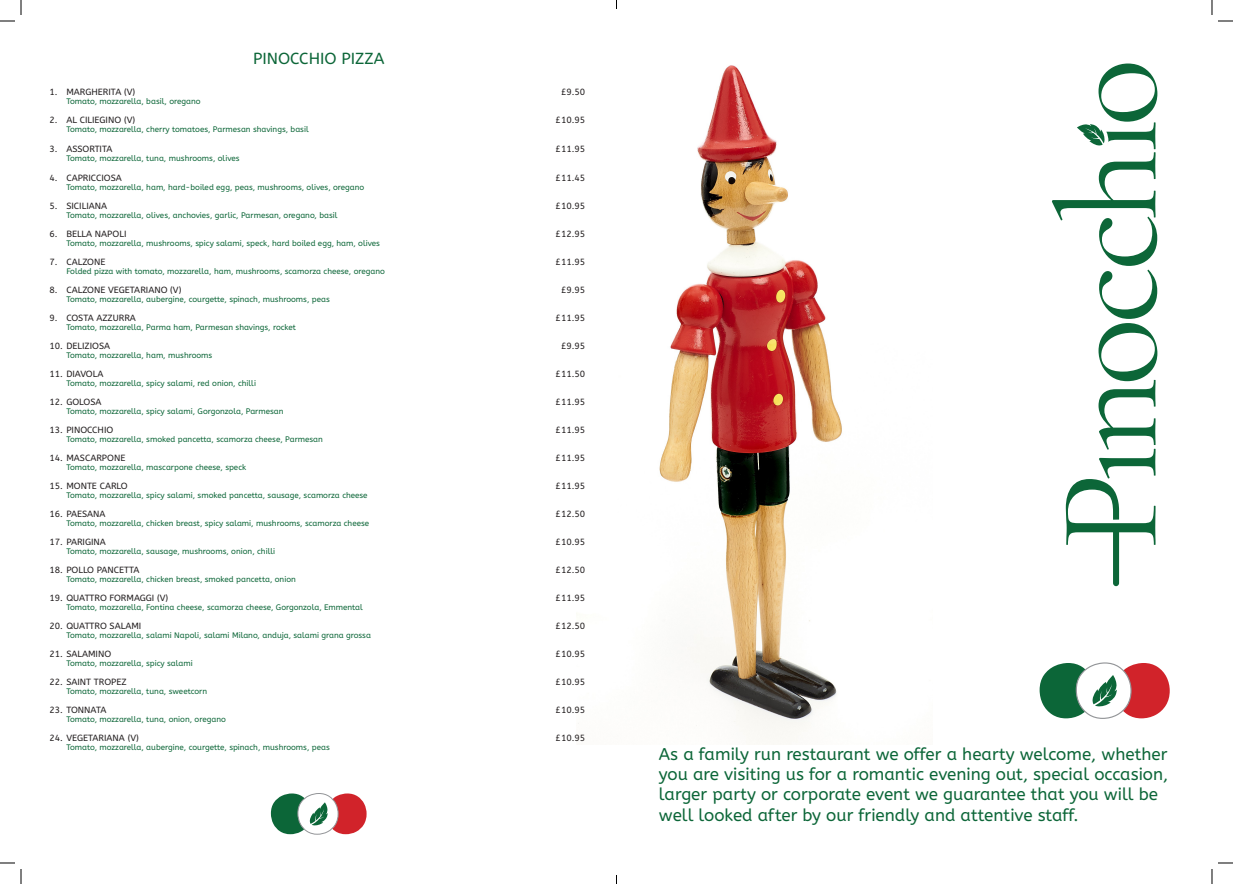
<style>
.page{position:relative;width:1233px;height:884px;background:#fff}
.page>*{position:absolute;margin:0;border:0;box-sizing:border-box;transform-origin:0 0}
.t1{font:17px/20.4px "A Bee Zee";color:#0c6638}
.t2{font:16px "A Bee Zee";color:#0c6638}
.t3{font:9px "A Bee Zee";color:#231f20}
.t4{font:8px "A Bee Zee";color:#0c6638}
</style>
<div class="page">
<img style="left:577px;top:65px;width:265px;height:680px">
<svg style="left:1052px;top:64px;width:105px;height:522px"></svg>
<svg style="left:271px;top:793px;width:95px;height:42px"></svg>
<svg style="left:1039px;top:662px;width:130px;height:57px"></svg>
<svg style="left:1218px;top:20px;width:15px;height:2px"></svg>
<svg style="left:1218px;top:862px;width:15px;height:2px"></svg>
<svg style="left:0;top:0;width:22px;height:22px"></svg>
<svg style="left:0;top:862px;width:22px;height:22px"></svg>
<svg style="left:1211px;top:0;width:1px;height:15px"></svg>
<svg style="left:1211px;top:869px;width:1px;height:15px"></svg>
<h2 class="t2" style="left:253px;top:49px;width:133px">Pinocchio PIZZA</h2>
<p class="t3" style="left:49px;top:87px;width:87px">1. MARGH ERITA (V)</p>
<p class="t3" style="left:561px;top:87px;width:26px">£9.50</p>
<p class="t4" style="left:66px;top:97px;width:136px">Tomato, mozzarella, basil, oregano</p>
<p class="t3" style="left:49px;top:115px;width:63px">2. AL CILIEGINO</p>
<p class="t3" style="left:124px;top:115px;width:13px">(V)</p>
<p class="t3" style="left:555px;top:115px;width:31px">£10.95</p>
<p class="t4" style="left:66px;top:125px;width:244px">Tomato, mozzarella, cherry tomatoes, Parmesan shavings, basil</p>
<p class="t3" style="left:49px;top:144px;width:65px">3. ASSORTITA</p>
<p class="t3" style="left:555px;top:144px;width:31px">£11.95</p>
<p class="t4" style="left:66px;top:154px;width:175px">Tomato, mozzarella, tuna, mushrooms, olives</p>
<p class="t3" style="left:49px;top:173px;width:45px">4. CAPRICCIO</p>
<p class="t3" style="left:111px;top:173px;width:13px">SA</p>
<p class="t3" style="left:555px;top:173px;width:31px">£11.45</p>
<p class="t4" style="left:66px;top:183px;width:299px">Tomato, mozzarella, ham, hard-boiled egg, peas, mushrooms, olives, oregano</p>
<p class="t3" style="left:49px;top:201px;width:59px">5. SICI LIANA</p>
<p class="t3" style="left:555px;top:201px;width:31px">£10.95</p>
<p class="t4" style="left:66px;top:211px;width:273px">Tomato, mozzarella, olives, anchovies, garlic, Parmesan, oregano, basil</p>
<p class="t3" style="left:49px;top:229px;width:77px">6. BELLA NAPOLI</p>
<p class="t3" style="left:555px;top:229px;width:31px">£12.95</p>
<p class="t4" style="left:66px;top:239px;width:315px">Tomato, mozzarella, mushrooms, spicy salami, speck, hard boiled egg, ham, olives</p>
<p class="t3" style="left:49px;top:257px;width:58px">7. CALZON E</p>
<p class="t3" style="left:555px;top:257px;width:31px">£11.95</p>
<p class="t4" style="left:66px;top:267px;width:320px">Folded pizza with tomato, mozzarella, ham, mushrooms, scamorza cheese, oregano</p>
<p class="t3" style="left:49px;top:285px;width:134px">8. CALZON E VEGETARIANO (V)</p>
<p class="t3" style="left:561px;top:285px;width:26px">£9.95</p>
<p class="t4" style="left:66px;top:295px;width:265px">Tomato, mozzarella, aubergine, courgette, spinach, mushrooms, peas</p>
<p class="t3" style="left:49px;top:313px;width:16px">9. CO</p>
<p class="t3" style="left:78px;top:313px;width:59px">STA AZZURRA</p>
<p class="t3" style="left:555px;top:313px;width:31px">£11.95</p>
<p class="t4" style="left:66px;top:323px;width:231px">Tomato, mozzarella, Parma ham, Parmesan shavings, rocket</p>
<p class="t3" style="left:49px;top:341px;width:62px">10. DELIZIOSA</p>
<p class="t3" style="left:561px;top:341px;width:26px">£9.95</p>
<p class="t4" style="left:66px;top:351px;width:147px">Tomato, mozzarella, ham, mushrooms</p>
<p class="t3" style="left:49px;top:369px;width:55px">11. DIAVOLA</p>
<p class="t3" style="left:555px;top:369px;width:31px">£11.50</p>
<p class="t4" style="left:66px;top:379px;width:191px">Tomato, mozzarella, spicy salami, red onion, chilli</p>
<p class="t3" style="left:49px;top:397px;width:54px">12. GOLOSA</p>
<p class="t3" style="left:555px;top:397px;width:31px">£11.95</p>
<p class="t4" style="left:66px;top:407px;width:219px">Tomato, mozzarella, spicy salami, Gorgonzola, Parmesan</p>
<p class="t3" style="left:49px;top:425px;width:28px">13. PINOCCHIO</p>
<p class="t3" style="left:555px;top:425px;width:31px">£11.95</p>
<p class="t4" style="left:66px;top:435px;width:258px">Tomato, mozzarella, smoked pancetta, scamorza cheese, Parmesan</p>
<p class="t3" style="left:49px;top:453px;width:77px">14. MASCARPON E</p>
<p class="t3" style="left:555px;top:453px;width:31px">£11.95</p>
<p class="t4" style="left:66px;top:463px;width:181px">Tomato, mozzarella, mascarpone cheese, speck</p>
<p class="t3" style="left:49px;top:481px;width:76px">15. MONTE CARLO</p>
<p class="t3" style="left:555px;top:481px;width:31px">£11.95</p>
<p class="t4" style="left:66px;top:491px;width:303px">Tomato, mozzarella, spicy salami, smoked pancetta, sausage, scamorza cheese</p>
<p class="t3" style="left:49px;top:509px;width:58px">16. PAESANA</p>
<p class="t3" style="left:555px;top:509px;width:31px">£12.50</p>
<p class="t4" style="left:66px;top:519px;width:304px">Tomato, mozzarella, chicken breast, spicy salami, mushrooms, scamorza cheese</p>
<p class="t3" style="left:49px;top:537px;width:58px">17. PARIGINA</p>
<p class="t3" style="left:555px;top:537px;width:31px">£10.95</p>
<p class="t4" style="left:66px;top:547px;width:210px">Tomato, mozzarella, sausage, mushrooms, onion, chilli</p>
<p class="t3" style="left:49px;top:565px;width:92px">18. POLLO PANC ETTA</p>
<p class="t3" style="left:555px;top:565px;width:31px">£12.50</p>
<p class="t4" style="left:66px;top:575px;width:231px">Tomato, mozzarella, chicken breast, smoked pancetta, onion</p>
<p class="t3" style="left:49px;top:593px;width:120px">19. QUATTRO FORMAGGI (V)</p>
<p class="t3" style="left:555px;top:593px;width:31px">£11.95</p>
<p class="t4" style="left:66px;top:603px;width:298px">Tomato, mozzarella, Fontina cheese, scamorza cheese, Gorgonzola, Emmental</p>
<p class="t3" style="left:49px;top:621px;width:92px">20. QUATTRO SALAMI</p>
<p class="t3" style="left:555px;top:621px;width:31px">£12.50</p>
<p class="t4" style="left:66px;top:631px;width:306px">Tomato, mozzarella, salami N apoli, salami Milano, anduja, salami grana grossa</p>
<p class="t3" style="left:49px;top:649px;width:51px">21. SALAMINO</p>
<p class="t3" style="left:555px;top:649px;width:31px">£10.95</p>
<p class="t4" style="left:66px;top:659px;width:128px">Tomato, mozzarella, spicy salami</p>
<p class="t3" style="left:49px;top:677px;width:79px">22. SAINT TROPEZ</p>
<p class="t3" style="left:555px;top:677px;width:31px">£10.95</p>
<p class="t4" style="left:66px;top:687px;width:142px">Tomato, mozzarella, tuna, sweetcorn</p>
<p class="t3" style="left:49px;top:705px;width:29px">23. TONN</p>
<p class="t3" style="left:91px;top:705px;width:17px">ATA</p>
<p class="t3" style="left:555px;top:705px;width:31px">£10.95</p>
<p class="t4" style="left:66px;top:715px;width:161px">Tomato, mozzarella, tuna, onion, oregano</p>
<p class="t3" style="left:49px;top:733px;width:91px">24. VEGETARIANA (V)</p>
<p class="t3" style="left:555px;top:733px;width:31px">£10.95</p>
<p class="t4" style="left:66px;top:743px;width:265px">Tomato, mozzarella, aubergine, courgette, spinach, mushrooms, peas</p>
<p class="t1" style="left:659px;top:744px;width:511px">As a family run restaurant we offer a hearty welcome, whether you are visiting us for a romantic evening out, special occasion, larger party or corporate event we guarantee that you will be well looked after by our friendly and attentive staff.</p>
</div>
